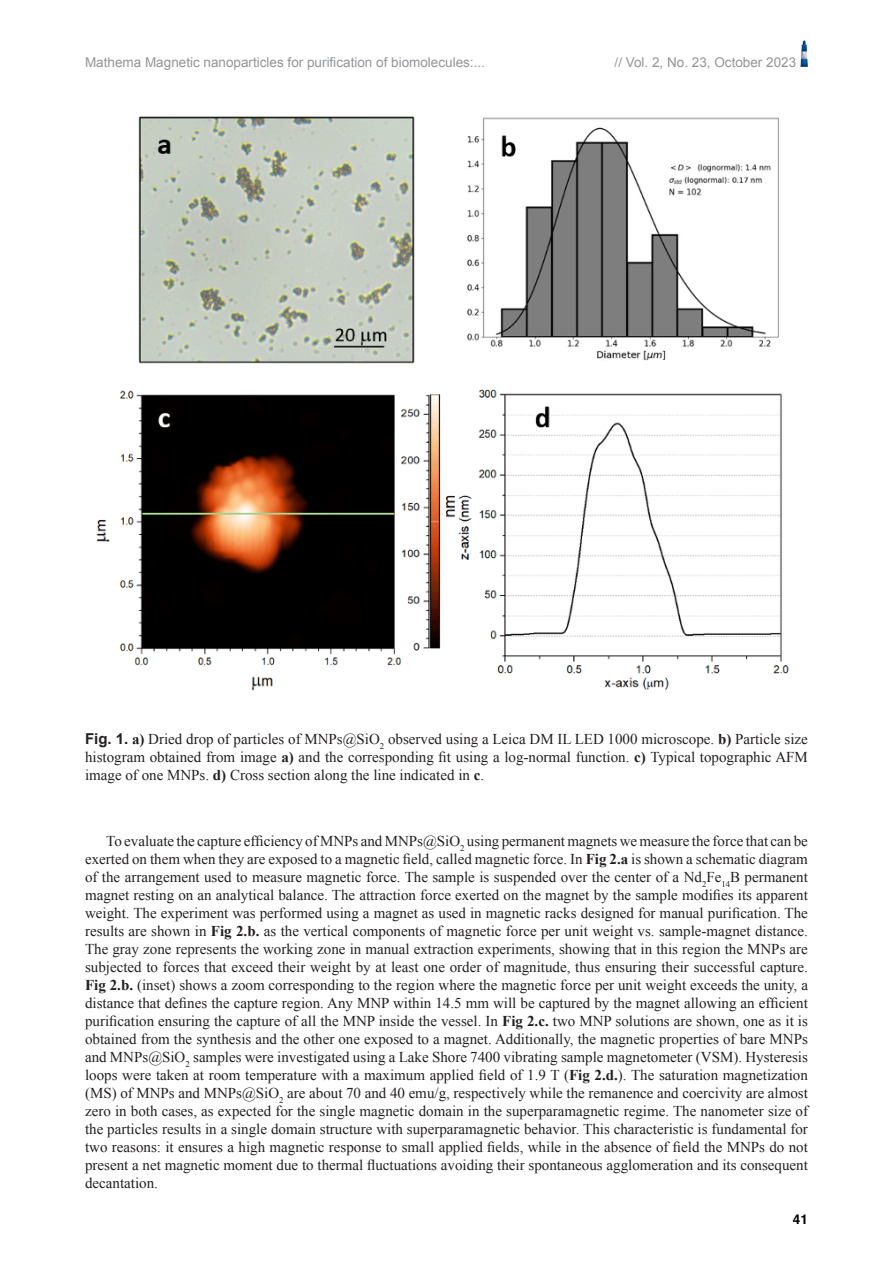
<style>
.page{position:relative;width:893px;height:1263px;background:#fff}
.page>*{position:absolute;margin:0;border:0;box-sizing:border-box;transform-origin:0 0}
.t1{font:15px/18px "Times New Roman";color:#231f20;text-align:justify}
.t2{font:13.5px "Arial";color:#939598}
.t3{font:700 13.5px "Helvetica";color:#000}
.s1{font-family:"Arial";font-weight:700}
.s2{font-weight:700}
</style>
<div class="page">
<img style="left:800px;top:41px;width:8px;height:26px">
<img style="left:96px;top:116px;width:693px;height:575px">
<p class="t2" style="left:85px;top:53px;width:401px">Mathema Magnetic nanoparticles for purification of biomolecules:...</p>
<p class="t2" style="left:615px;top:53px;width:183px">// Vol. 2, No. 23, October 2023</p>
<p class="t1" style="left:85px;top:729px;width:724px"><span class="s1">Fig. 1.</span> <span class="s2">a)</span> Dried drop of particles of MNPs@SiO<sub>2</sub> observed using a Leica DM IL LED 1000 microscope. <span class="s2">b)</span> Particle size histogram obtained from image <span class="s2">a)</span> and the corresponding fit using a log-normal function. <span class="s2">c)</span> Typical topographic AFM image of one MNPs. <span class="s2">d)</span> Cross section along the line indicated in <span class="s2">c</span>.</p>
<p class="t1" style="left:85px;top:831px;width:724px;text-indent:21px">To evaluate the capture efficiency of MNPs and MNPs@SiO<sub>2</sub> using permanent magnets we measure the force that can be exerted on them when they are exposed to a magnetic field, called magnetic force. In <span class="s2">Fig 2.a</span> is shown a schematic diagram of the arrangement used to measure magnetic force. The sample is suspended over the center of a Nd<sub>2</sub>Fe<sub>14</sub>B permanent magnet resting on an analytical balance. The attraction force exerted on the magnet by the sample modifies its apparent weight. The experiment was performed using a magnet as used in magnetic racks designed for manual purification. The results are shown in <span class="s2">Fig 2.b.</span> as the vertical components of magnetic force per unit weight vs. sample-magnet distance.<br>The gray zone represents the working zone in manual extraction experiments, showing that in this region the MNPs are subjected to forces that exceed their weight by at least one order of magnitude, thus ensuring their successful capture.<br><span class="s2">Fig 2.b.</span> (inset) shows a zoom corresponding to the region where the magnetic force per unit weight exceeds the unity, a distance that defines the capture region. Any MNP within 14.5 mm will be captured by the magnet allowing an efficient purification ensuring the capture of all the MNP inside the vessel. In <span class="s2">Fig 2.c.</span> two MNP solutions are shown, one as it is obtained from the synthesis and the other one exposed to a magnet. Additionally, the magnetic properties of bare MNPs and MNPs@SiO<sub>2</sub> samples were investigated using a Lake Shore 7400 vibrating sample magnetometer (VSM). Hysteresis loops were taken at room temperature with a maximum applied field of 1.9 T (<span class="s2">Fig 2.d.</span>). The saturation magnetization (MS) of MNPs and MNPs@SiO<sub>2</sub> are about 70 and 40 emu/g, respectively while the remanence and coercivity are almost zero in both cases, as expected for the single magnetic domain in the superparamagnetic regime. The nanometer size of the particles results in a single domain structure with superparamagnetic behavior. This characteristic is fundamental for two reasons: it ensures a high magnetic response to small applied fields, while in the absence of field the MNPs do not present a net magnetic moment due to thermal fluctuations avoiding their spontaneous agglomeration and its consequent decantation.</p>
<p class="t3" style="left:793px;top:1208px;width:17px">41</p>
</div>
